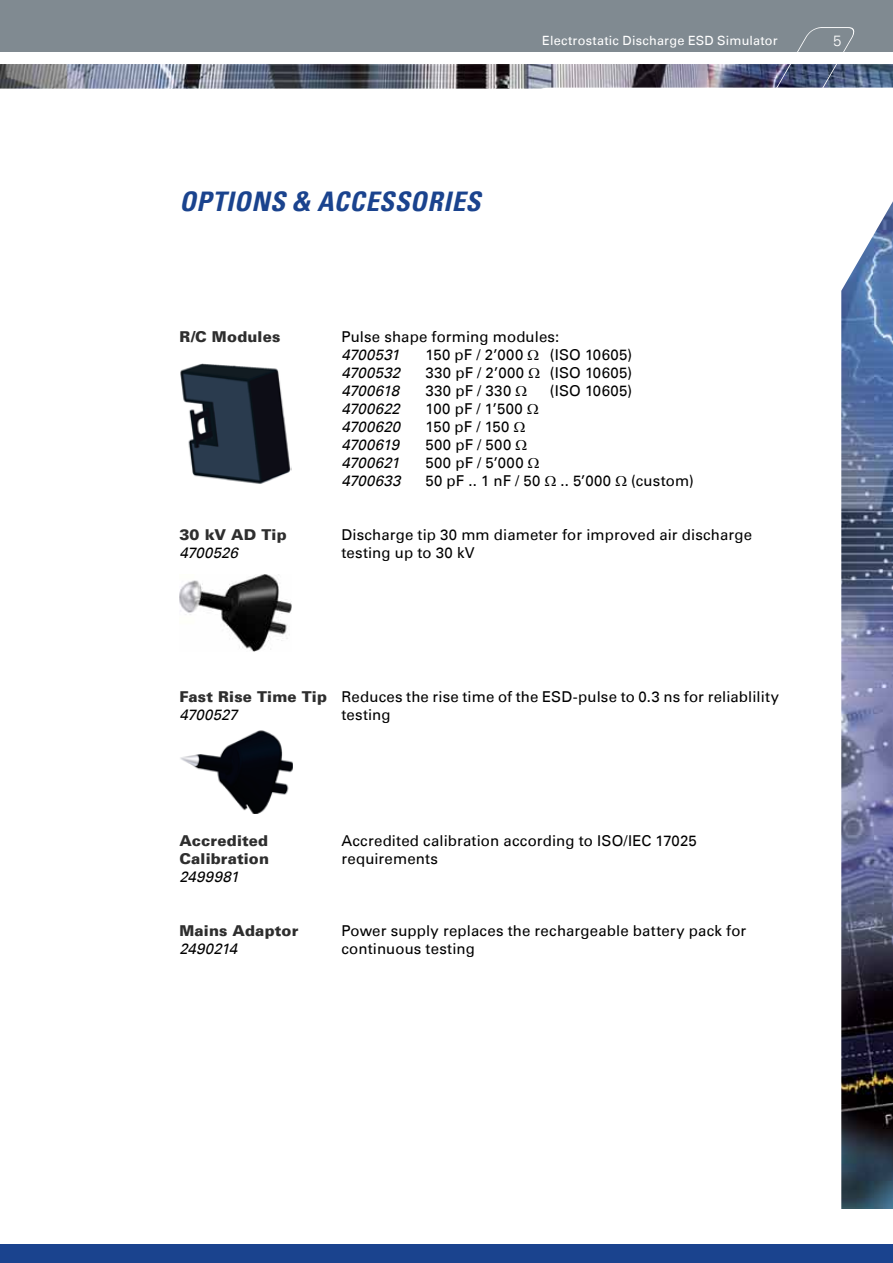
<style>
.page{position:relative;width:893px;height:1263px;background:#fff}
.page>*{position:absolute;margin:0;border:0;box-sizing:border-box;transform-origin:0 0}
.t1{font:italic 700 condensed 27px "Univers LT";letter-spacing:.025em;color:#1a438e}
.t2{font:15px/18px "Univers LT";letter-spacing:.01em;color:#000}
.t3{font:italic 15px "Univers LT";letter-spacing:.005em;color:#000}
.t4{font:900 15px "Univers LT";letter-spacing:.01em;color:#2e2e2e}
.t5{font:italic 15px "Univers LT";letter-spacing:-.02em;color:#000}
.t6{font:italic 15px "Univers LT";letter-spacing:.025em;color:#000}
.t7{font:300 15px "Univers LT";color:#fff}
.t8{font:12.75px "Univers LT";letter-spacing:.015em;color:#fff}
.s1{font-weight:900;color:#2e2e2e}
.s2{font-style:italic}
</style>
<div class="page">
<div style="left:0;top:0;width:893px;height:51px;background:#808a91"></div>
<img style="left:0;top:64px;width:893px;height:25px">
<svg style="left:768px;top:27px;width:91px;height:62px"></svg>
<img style="left:841px;top:201px;width:52px;height:1008px">
<div style="left:0;top:1244px;width:893px;height:19px;background:#1a438e"></div>
<img style="left:180px;top:364px;width:111px;height:120px">
<img style="left:180px;top:730px;width:113px;height:84px">
<img style="left:179px;top:574px;width:112px;height:77px">
<h1 class="t1" style="left:179px;top:185px;width:303px">OPTIONS &amp; ACCESSORIES</h1>
<p class="t8" style="left:542px;top:33px;width:237px">Electrostatic Discharge ESD Simulator</p>
<p class="t7" style="left:833px;top:31px;width:10px">5</p>
<p class="t4" style="left:179px;top:327px;width:103px">R/C Modules</p>
<p class="t2" style="left:341px;top:328px;width:219px">Pulse shape forming modules:</p>
<p class="t3" style="left:341px;top:346px;width:60px">4700531</p>
<p class="t2" style="left:425px;top:346px;width:99px">150 pF / 2’000</p>
<p class="t2" style="left:550px;top:346px;width:84px">(ISO 10605)</p>
<p class="t3" style="left:341px;top:364px;width:60px">4700532</p>
<p class="t2" style="left:425px;top:364px;width:100px">330 pF / 2’000</p>
<p class="t2" style="left:550px;top:364px;width:84px">(ISO 10605)</p>
<p class="t5" style="left:341px;top:382px;width:59px">4700618</p>
<p class="t2" style="left:425px;top:382px;width:87px">330 pF / 330</p>
<p class="t2" style="left:550px;top:382px;width:84px">(ISO 10605)</p>
<p class="t3" style="left:341px;top:400px;width:60px">4700622</p>
<p class="t2" style="left:425px;top:400px;width:99px">100 pF / 1’500</p>
<p class="t3" style="left:341px;top:418px;width:60px">4700620</p>
<p class="t2" style="left:425px;top:418px;width:86px">150 pF / 150</p>
<p class="t5" style="left:341px;top:436px;width:59px">4700619</p>
<p class="t2" style="left:425px;top:436px;width:87px">500 pF / 500</p>
<p class="t3" style="left:341px;top:454px;width:60px">4700621</p>
<p class="t2" style="left:425px;top:454px;width:100px">500 pF / 5’000</p>
<p class="t3" style="left:341px;top:472px;width:61px">4700633</p>
<p class="t2" style="left:425px;top:472px;width:117px">50 pF .. 1 nF / 50</p>
<p class="t2" style="left:560px;top:472px;width:52px">.. 5’000</p>
<p class="t2" style="left:631px;top:472px;width:64px">(custom)</p>
<p class="t4" style="left:179px;top:525px;width:109px">30 kV AD Tip</p>
<p class="t2" style="left:341px;top:526px;width:412px">Discharge tip 30 mm diameter for improved air discharge</p>
<p class="t3" style="left:179px;top:544px;width:60px">4700526</p>
<p class="t2" style="left:341px;top:544px;width:135px">testing up to 30 kV</p>
<p class="t2" style="left:179px;top:688px;width:601px"><span class="s1">Fast Rise Time Tip</span> Reduces the rise time of the ESD-pulse to 0.3 ns for reliablility<br><span class="s2">4700527</span></p>
<p class="t2" style="left:341px;top:706px;width:51px">testing</p>
<p class="t4" style="left:179px;top:831px;width:90px">Accredited</p>
<p class="t2" style="left:341px;top:832px;width:357px">Accredited calibration according to ISO/IEC 17025</p>
<p class="t4" style="left:179px;top:849px;width:91px">Calibration</p>
<p class="t2" style="left:341px;top:850px;width:98px">requirements</p>
<p class="t6" style="left:179px;top:868px;width:61px">2499981</p>
<p class="t4" style="left:179px;top:921px;width:120px">Mains Adaptor</p>
<p class="t2" style="left:341px;top:922px;width:406px">Power supply replaces the rechargeable battery pack for</p>
<p class="t3" style="left:179px;top:940px;width:59px">2490214</p>
<p class="t2" style="left:341px;top:940px;width:135px">continuous testing</p>
</div>
